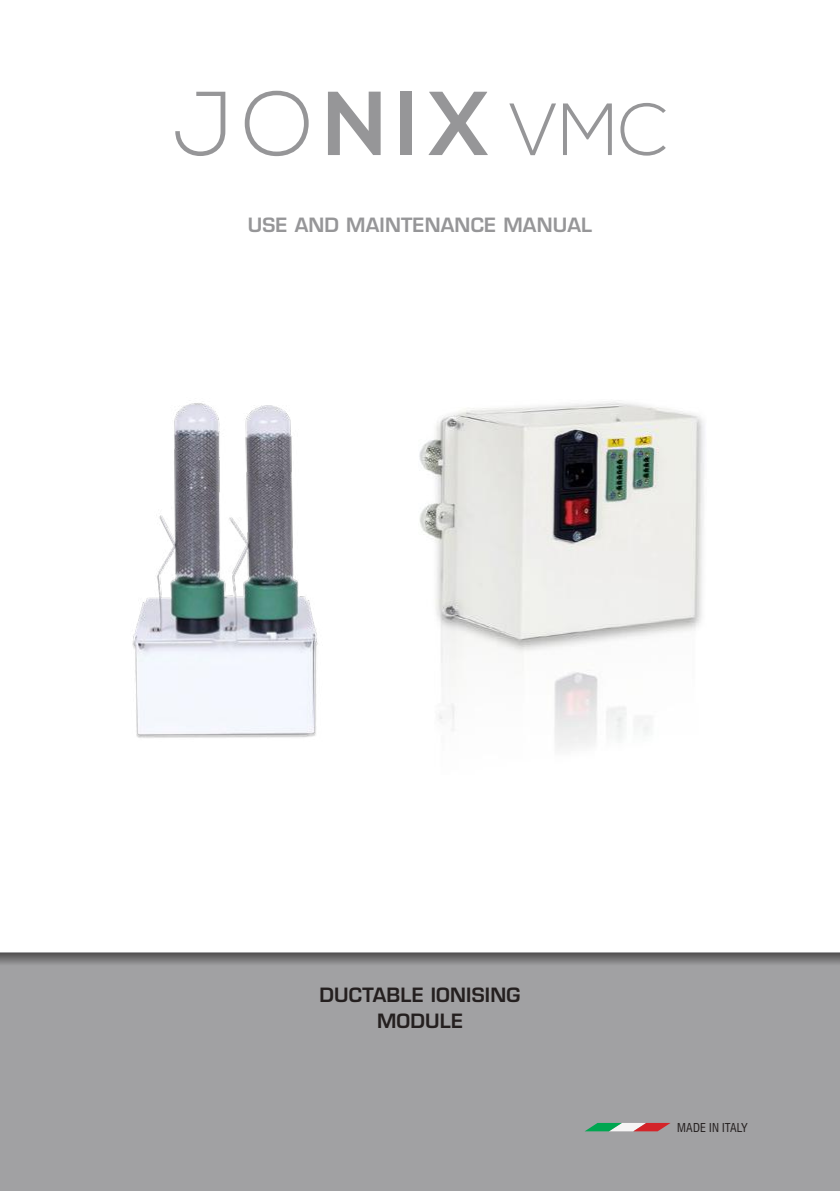
<style>
.page{position:relative;width:840px;height:1191px;background:#fff}
.page>*{position:absolute;margin:0;border:0;box-sizing:border-box;transform-origin:0 0}
.t1{font:700 90.4px "Nexa";color:#969698}
.t2{font:600 19.2px "Eurostile";letter-spacing:.01em;color:#969698}
.t3{font:600 19.2px/25.6px "Eurostile";letter-spacing:.01em;color:#241f1f;text-align:center}
.t4{font:condensed 12px "Swiss 721 BT";letter-spacing:.01em;color:#241f1f}
.s1{font-weight:300}
.s2{font-weight:300;font-size:73.6px}
</style>
<div class="page">
<img style="left:132px;top:403px;width:174px;height:335px">
<div style="left:0;top:952px;width:839px;height:239px;background:#a1a1a3"></div>
<svg style="left:0;top:953px;width:839px;height:11px;background:#727173"></svg>
<svg style="left:585px;top:1123px;width:85px;height:8px"></svg>
<img style="left:306px;top:401px;width:399px;height:348px">
<h1 class="t1" style="left:172px;top:72px;width:497px"><span class="s1">JO</span>NIX <span class="s2">VMC</span></h1>
<p class="t2" style="left:248px;top:213px;width:345px">USE AND MAINTENANCE MANUAL</p>
<p class="t3" style="left:319px;top:982px;width:202px">DUCTABLE IONISING<br>MODULE</p>
<p class="t4" style="left:677px;top:1120px;width:72px">MADE IN ITALY</p>
</div>
